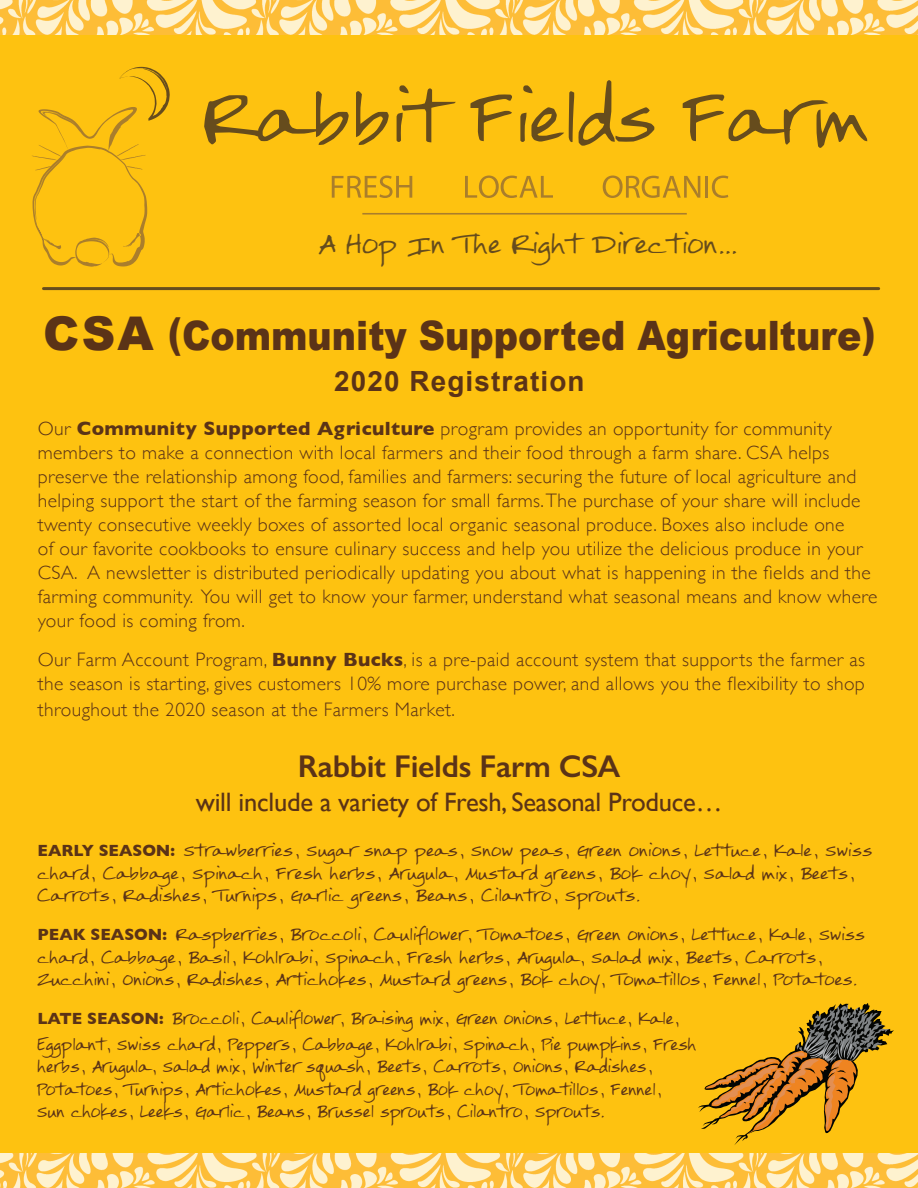
<style>
.page{position:relative;width:918px;height:1188px;background:#fec210}
.page>*{position:absolute;margin:0;border:0;box-sizing:border-box;transform-origin:0 0}
.t1{font:56.4px "FG Rebecca";letter-spacing:-.01em;color:#664c1d}
.t2{font:900 40.5px "Arial";color:#5b3317;scale:.9 1}
.t3{font:600 31.65px "Gill Sans";letter-spacing:-.01em;color:#5b3317}
.t4{font:700 27.9px "Arial";letter-spacing:.04em;color:#5b3317}
.t5{font:26.55px "Gill Sans";letter-spacing:-.01em;color:#5b3317}
.t6{font:21.45px "FG Rebecca";color:#664c1d}
.t7{font:300 19.5px/24px "Gill Sans";letter-spacing:.02em;color:#5b3317}
.t8{font:13.5px/22.5px "FG Rebecca";color:#5b3317}
.t9{font:13.5px/22.5px "FG Rebecca";color:#5b3317;scale:.94 1}
.s1{font-size:46.5px}
.s2{font-weight:700}
.s3{font-family:"Gill Sans";font-weight:700;font-size:16.5px}
</style>
<div class="page">
<svg style="left:32px;top:67px;width:138px;height:200px"></svg>
<svg style="left:332px;top:176px;width:80px;height:22px"></svg>
<svg style="left:465px;top:176px;width:88px;height:22px"></svg>
<svg style="left:603px;top:176px;width:97px;height:22px"></svg>
<hr style="left:705px;top:176px;width:3px;height:22px;background:#aa7e2b">
<svg style="left:712px;top:176px;width:16px;height:22px"></svg>
<hr style="left:362px;top:213px;width:325px;height:2px;background:#aa7e2b">
<hr style="left:44px;top:287px;width:835px;height:3px;background:#664c1d">
<img style="left:0;top:0;width:917px;height:35px">
<img style="left:0;top:1154px;width:918px;height:34px">
<svg style="left:698px;top:1003px;width:196px;height:142px"></svg>
<p class="t1" style="left:204px;top:89px;width:667px">Rabbit Fields Farm</p>
<p class="t6" style="left:319px;top:233px;width:419px">A Hop In The Right Direction...</p>
<p class="t2" style="left:43px;top:306px;width:926px"><span class="s1">CSA</span> (Community Supported Agriculture)</p>
<p class="t4" style="left:334px;top:362px;width:252px">2020 Registration</p>
<p class="t7" style="left:38px;top:416px;width:841px">Our <span class="s2">Community Supported Agriculture</span> program provides an opportunity for community members to make a connection with local farmers and their food through a farm share. CSA helps preserve the relationship among food, families and farmers: securing the future of local agriculture and helping support the start of the farming season for small farms. The purchase of your share will include twenty consecutive weekly boxes of assorted local organic seasonal produce. Boxes also include one<br>of our favorite cookbooks to ensure culinary success and help you utilize the delicious produce in your CSA. A newsletter is distributed periodically updating you about what is happening in the fields and the farming community. You will get to know your farmer, understand what seasonal means and know where your food is coming from.</p>
<p class="t7" style="left:38px;top:647px;width:829px;line-height:24.8px;text-align:justify">Our Farm Account Program, <span class="s2">Bunny Bucks</span>, is a pre-paid account system that supports the farmer as the season is starting, gives customers 10% more purchase power, and allows you the flexibility to shop throughout the 2020 season at the Farmers Market.</p>
<p class="t3" style="left:298px;top:747px;width:324px">Rabbit Fields Farm CSA</p>
<p class="t5" style="left:196px;top:787px;width:528px">will include a variety of Fresh, Seasonal Produce…</p>
<p class="t8" style="left:38px;top:840px;width:836px"><span class="s3">EARLY SEASON:</span> Strawberries, Sugar snap peas, Snow peas, Green onions, Lettuce, Kale, Swiss chard, Cabbage, Spinach, Fresh herbs, Arugula, Mustard greens, Bok choy, Salad mix, Beets,<br>Carrots, Radishes, Turnips, Garlic greens, Beans, Cilantro, Sprouts.</p>
<p class="t8" style="left:38px;top:924px;width:829px"><span class="s3">PEAK SEASON:</span> Raspberries, Broccoli, Cauliflower, Tomatoes, Green onions, Lettuce, Kale, Swiss chard, Cabbage, Basil, Kohlrabi, Spinach, Fresh herbs, Arugula, Salad mix, Beets, Carrots,<br>Zucchini, Onions, Radishes, Artichokes, Mustard greens, Bok choy, Tomatillos, Fennel, Potatoes.</p>
<p class="t9" style="left:38px;top:1007px;width:703px;line-height:25.5px"><span class="s3">LATE SEASON:</span> Broccoli, Cauliflower, Braising mix, Green onions, Lettuce, Kale,<br>Eggplant, Swiss chard, Peppers, Cabbage, Kohlrabi, Spinach, Pie pumpkins, Fresh</p>
<p class="t9" style="left:38px;top:1056px;width:666px">herbs, Arugula, Salad mix, Winter squash, Beets, Carrots, Onions, Radishes,<br>Potatoes, Turnips, Artichokes, Mustard greens, Bok choy, Tomatillos, Fennel,<br>Sun chokes, Leeks, Garlic, Beans, Brussel sprouts, Cilantro, Sprouts.</p>
</div>
